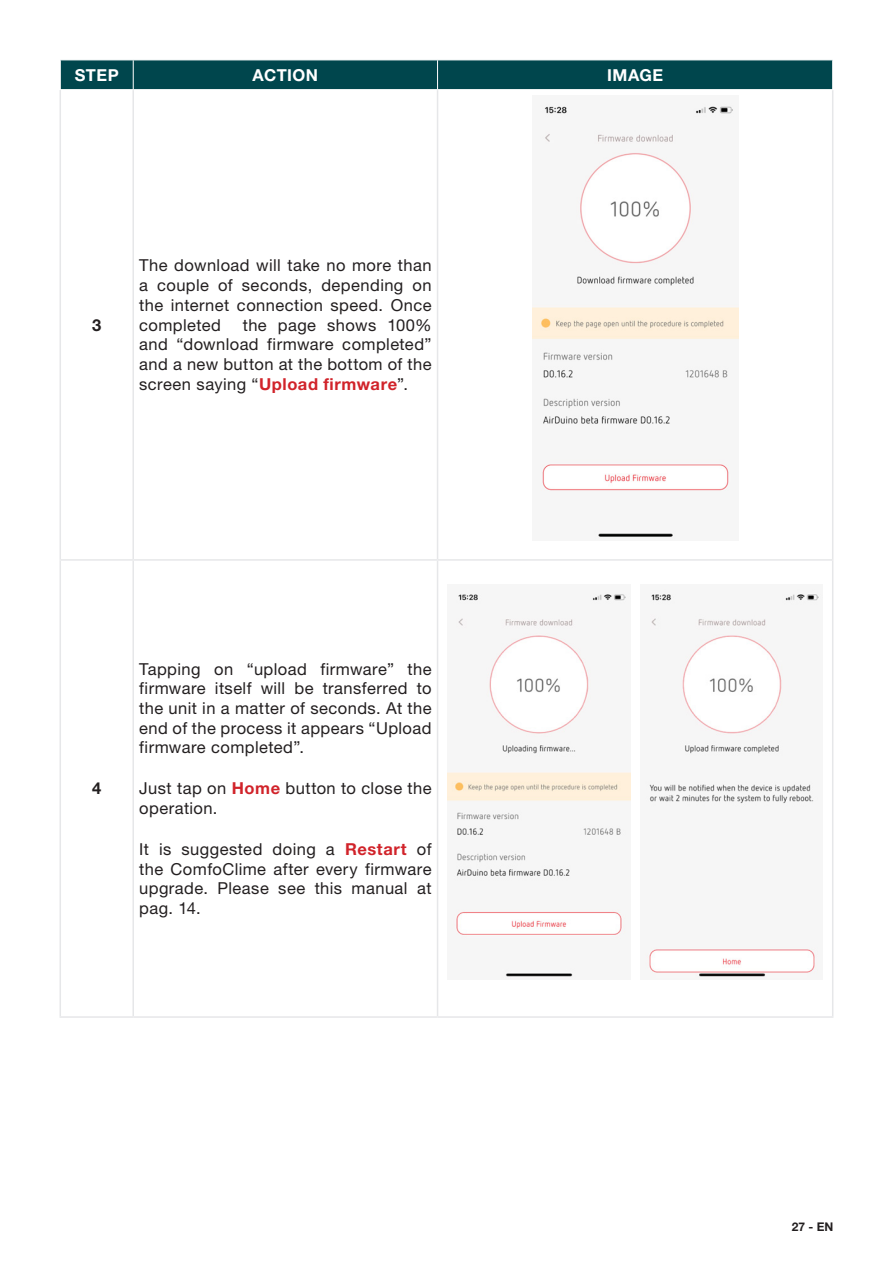
<style>
.page{position:relative;width:893px;height:1263px;background:#fff}
.page>*{position:absolute;margin:0;border:0;box-sizing:border-box;transform-origin:0 0}
.Platte_tekst{font:16.5px/19.6px "Helvetica Neue LT Pro";letter-spacing:.025em;color:#231f20;text-align:justify}
.Platte_tekst-2{font:700 16.5px "Helvetica Neue LT Pro";letter-spacing:.03em;color:#fff}
.Platte_tekst-3{font:700 16.5px "Helvetica Neue LT Pro";color:#231f20}
.t1{font:700 12px "Helvetica Neue LT Pro";color:#231f20}
.s1{font-weight:700;color:#d1232a}
</style>
<div class="page">
<hr style="left:438px;top:559px;width:395px;height:2px;background:#e6e7e9">
<hr style="left:438px;top:1016px;width:395px;height:2px;background:#e6e7e9">
<hr style="left:60px;top:90px;width:1px;height:469px;background:#e6e7e9">
<hr style="left:132px;top:90px;width:2px;height:469px;background:#e6e7e9">
<hr style="left:60px;top:561px;width:1px;height:455px;background:#e6e7e9">
<hr style="left:132px;top:561px;width:2px;height:455px;background:#e6e7e9">
<hr style="left:437px;top:90px;width:1px;height:469px;background:#e6e7e9">
<hr style="left:437px;top:561px;width:1px;height:455px;background:#e6e7e9">
<hr style="left:60px;top:559px;width:73px;height:2px;background:#e6e7e9">
<hr style="left:133px;top:559px;width:305px;height:2px;background:#e6e7e9">
<hr style="left:60px;top:1016px;width:73px;height:2px;background:#e6e7e9">
<hr style="left:133px;top:1016px;width:305px;height:2px;background:#e6e7e9">
<hr style="left:832px;top:90px;width:1px;height:469px;background:#e6e7e9">
<hr style="left:832px;top:561px;width:1px;height:455px;background:#e6e7e9">
<svg style="left:60px;top:60px;width:773px;height:30px;background:#0c4f55"></svg>
<img style="left:532px;top:104px;width:206px;height:435px">
<img style="left:448px;top:594px;width:182px;height:385px">
<img style="left:645px;top:594px;width:178px;height:384px">
<p class="Platte_tekst-2" style="left:75px;top:64px;width:46px">STEP</p>
<p class="Platte_tekst-2" style="left:253px;top:64px;width:67px">ACTION</p>
<p class="Platte_tekst-2" style="left:607px;top:64px;width:58px">IMAGE</p>
<p class="Platte_tekst-3" style="left:92px;top:314px;width:11px">3</p>
<p class="Platte_tekst" style="left:139px;top:255px;width:294px">The download will take no more than a couple of seconds, depending on the internet connection speed. Once completed</p>
<p class="Platte_tekst" style="left:139px;top:314px;width:294px;text-indent:104px">the page shows 100% and “download firmware completed” and a new button at the bottom of the screen saying “<span class="s1">Upload firmware</span>”.</p>
<p class="Platte_tekst-3" style="left:92px;top:778px;width:11px">4</p>
<p class="Platte_tekst" style="left:139px;top:658px;width:294px">Tapping on “upload firmware” the firmware itself will be transferred to the unit in a matter of seconds. At the end of the process it appears “Upload firmware completed”.</p>
<p class="Platte_tekst" style="left:139px;top:778px;width:294px">Just tap on <span class="s1">Home</span> button to close the operation.</p>
<p class="Platte_tekst" style="left:139px;top:839px;width:294px">It is suggested doing a <span class="s1">Restart</span> of the ComfoClime after every firmware upgrade. Please see this manual at pag. 14.</p>
<p class="t1" style="left:792px;top:1219px;width:43px">27 - EN</p>
</div>
